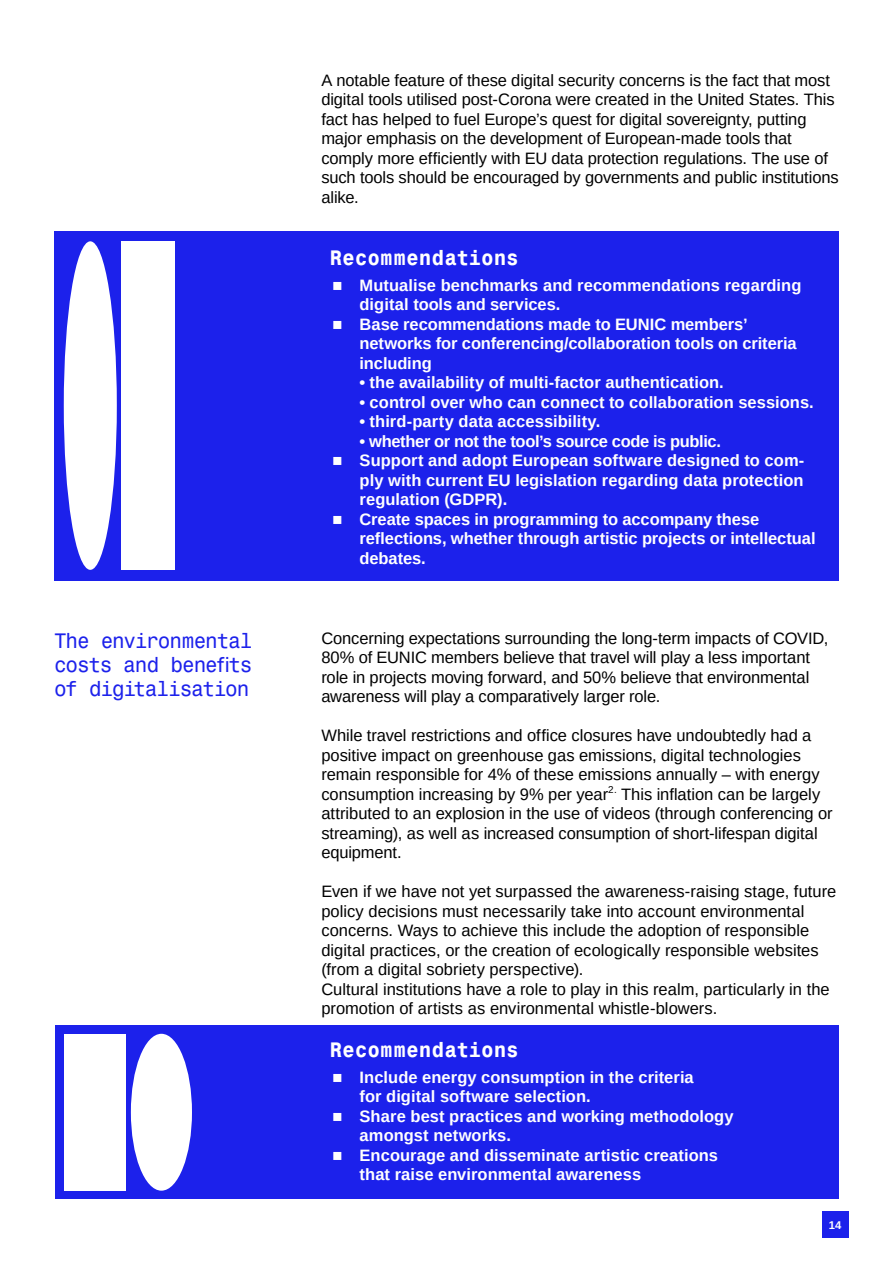
<style>
.page{position:relative;width:893px;height:1263px;background:#fff}
.page>*{position:absolute;margin:0;border:0;box-sizing:border-box;transform-origin:0 0}
.t1{font:21px/24px "Monospace 821 BT";letter-spacing:-.05em;color:#1c21eb;text-align:justify}
.t2{font:700 21px "Monospace 821 BT";color:#fff}
.t3{font:16.5px/19.5px "Liberation Sans";letter-spacing:-.005em;color:#000}
.t4{font:700 16.5px/19.5px "Liberation Sans";color:#fff}
.t5{font:700 16.5px "Liberation Sans";letter-spacing:-.02em;color:#fff}
.t6{font:700 11.25px "Liberation Sans";color:#fff}
.s1{font-weight:400}
</style>
<div class="page">
<div style="left:822px;top:1211px;width:26px;height:27px;background:#1c21eb"></div>
<div style="left:54px;top:231px;width:785px;height:350px;background:#1c21eb"></div>
<div style="left:55px;top:1025px;width:784px;height:174px;background:#1c21eb"></div>
<div style="left:64px;top:1034px;width:62px;height:157px;background:#fff"></div>
<div style="left:131px;top:1034px;width:61px;height:157px;background:#fff;border-radius:50%"></div>
<div style="left:121px;top:241px;width:54px;height:329px;background:#fff"></div>
<div style="left:64px;top:241px;width:53px;height:329px;background:#fff;border-radius:50%"></div>
<p class="t1" style="left:54px;top:628px;width:200px">The environmental costs and benefits of digitalisation</p>
<p class="t3" style="left:321px;top:70px;width:519px">A notable feature of these digital security concerns is the fact that most digital tools utilised post-Corona were created in the United States. This fact has helped to fuel Europe’s quest for digital sovereignty, putting major emphasis on the development of European-made tools that comply more efficiently with EU data protection regulations. The use of such tools should be encouraged by governments and public institutions alike.</p>
<p class="t2" style="left:330px;top:244px;width:190px">Recommendations</p>
<p class="t4" style="left:360px;top:275px;width:443px;text-indent:-27px"><span class="s1">■</span> Mutualise benchmarks and recommendations regarding digital tools and services.</p>
<p class="t4" style="left:360px;top:314px;width:439px;text-indent:-27px"><span class="s1">■</span> Base recommendations made to EUNIC members’ networks for conferencing/collaboration tools on criteria including</p>
<p class="t4" style="left:360px;top:373px;width:366px">• the availability of multi-factor authentication.</p>
<p class="t4" style="left:360px;top:392px;width:456px">• control over who can connect to collaboration sessions.</p>
<p class="t4" style="left:360px;top:412px;width:242px">• third-party data accessibility.</p>
<p class="t5" style="left:360px;top:429px;width:363px">• whether or not the tool’s source code is public.</p>
<p class="t4" style="left:360px;top:451px;width:446px;text-align:justify;text-indent:-27px"><span class="s1">■</span> Support and adopt European software designed to com&shy;ply with current EU legislation regarding data protection regulation (GDPR).</p>
<p class="t4" style="left:360px;top:509px;width:457px;text-indent:-27px"><span class="s1">■</span> Create spaces in programming to accompany these reflections, whether through artistic projects or intellectual debates.</p>
<p class="t3" style="left:321px;top:628px;width:508px">Concerning expectations surrounding the long-term impacts of COVID, 80% of EUNIC members believe that travel will play a less important role in projects moving forward, and 50% believe that environmental awareness will play a comparatively larger role.</p>
<p class="t3" style="left:321px;top:726px;width:513px">While travel restrictions and office closures have undoubtedly had a positive impact on greenhouse gas emissions, digital technologies remain responsible for 4% of these emissions annually – with energy consumption increasing by 9% per year<sup>2.</sup> This inflation can be largely attributed to an explosion in the use of videos (through conferencing or streaming), as well as increased consumption of short-lifespan digital equipment.</p>
<p class="t3" style="left:321px;top:882px;width:516px">Even if we have not yet surpassed the awareness-raising stage, future policy decisions must necessarily take into account environmental concerns. Ways to achieve this include the adoption of responsible digital practices, or the creation of ecologically responsible websites (from a digital sobriety perspective).<br>Cultural institutions have a role to play in this realm, particularly in the promotion of artists as environmental whistle-blowers.</p>
<p class="t2" style="left:330px;top:1036px;width:190px">Recommendations</p>
<p class="t4" style="left:360px;top:1067px;width:336px;text-indent:-27px"><span class="s1">■</span> Include energy consumption in the criteria for digital software selection.</p>
<p class="t4" style="left:360px;top:1106px;width:376px;text-indent:-27px"><span class="s1">■</span> Share best practices and working methodology amongst networks.</p>
<p class="t4" style="left:360px;top:1145px;width:360px;text-indent:-27px"><span class="s1">■</span> Encourage and disseminate artistic creations that raise environmental awareness</p>
<p class="t6" style="left:829px;top:1217px;width:14px">14</p>
</div>
